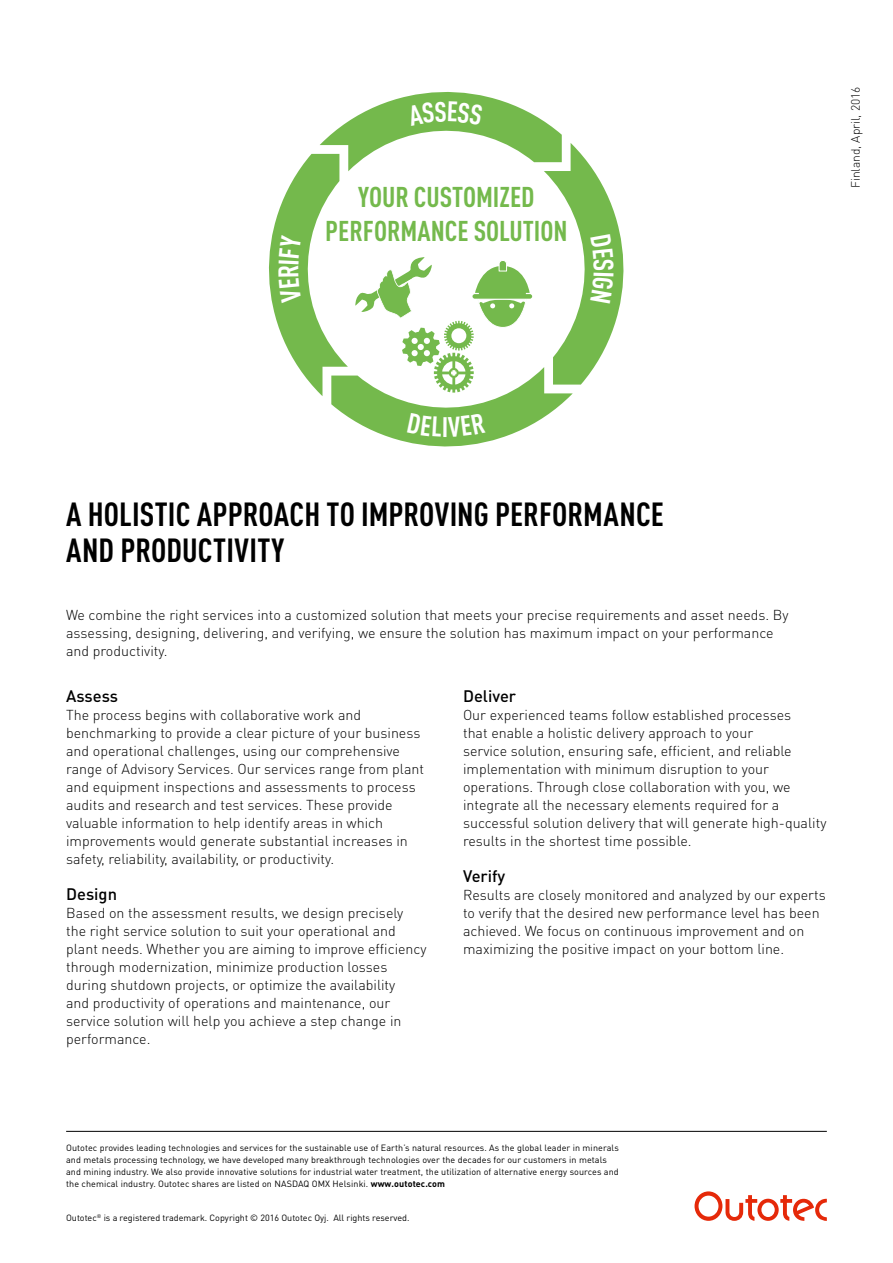
<style>
.page{position:relative;width:893px;height:1263px;background:#fff}
.page>*{position:absolute;margin:0;border:0;box-sizing:border-box;transform-origin:0 0}
.t1{font:700 condensed 33px/36px "DIN Pro";letter-spacing:.005em;color:#000}
.t2{font:700 condensed 28.2px/33.9px "DIN Pro";color:#74b94c;text-align:center}
.t3{font:700 condensed 27.9px "DIN Pro";color:#fff}
.t4{font:500 16.5px "DIN Pro";color:#000}
.t5{font:300 14.25px/18px "DIN Pro";color:#000}
.t6{font:300 12px "DIN Pro";color:#000}
.t7{font:9px/12px "DIN Pro";letter-spacing:.01em;color:#000}
.s1{font-weight:700}
</style>
<div class="page">
<hr style="left:66px;top:1131px;width:761px;height:1px;background:#000">
<svg style="left:694px;top:1191px;width:133px;height:30px"></svg>
<svg style="left:269px;top:92px;width:355px;height:355px"></svg>
<h2 class="t2" style="left:325px;top:177px;width:244px">YOUR CUSTOMIZED<br>PERFORMANCE SOLUTION</h2>
<p class="t6" style="left:847px;top:188px;width:103px;rotate:-90deg">Finland, April, 2016</p>
<h3 class="t3" style="left:442px;top:406px;width:8px">I</h3>
<h1 class="t1" style="left:66px;top:493px;width:599px">A HOLISTIC APPROACH TO IMPROVING PERFORMANCE<br>AND PRODUCTIVITY</h1>
<p class="t5" style="left:66px;top:605px;width:724px">We combine the right services into a customized solution that meets your precise requirements and asset needs. By assessing, designing, delivering, and verifying, we ensure the solution has maximum impact on your performance and productivity.</p>
<p class="t4" style="left:66px;top:685px;width:53px">Assess</p>
<p class="t5" style="left:66px;top:705px;width:359px">The process begins with collaborative work and benchmarking to provide a clear picture of your business and operational challenges, using our comprehensive range of Advisory Services. Our services range from plant and equipment inspections and assessments to process audits and research and test services. These provide valuable information to help identify areas in which improvements would generate substantial increases in safety, reliability, availability, or productivity.</p>
<p class="t4" style="left:66px;top:883px;width:52px">Design</p>
<p class="t5" style="left:66px;top:903px;width:362px">Based on the assessment results, we design precisely the right service solution to suit your operational and plant needs. Whether you are aiming to improve efficiency through modernization, minimize production losses during shutdown projects, or optimize the availability<br>and productivity of operations and maintenance, our service solution will help you achieve a step change in performance.</p>
<p class="t4" style="left:463px;top:685px;width:55px">Deliver</p>
<p class="t5" style="left:463px;top:705px;width:365px">Our experienced teams follow established processes<br>that enable a holistic delivery approach to your<br>service solution, ensuring safe, efficient, and reliable implementation with minimum disruption to your operations. Through close collaboration with you, we integrate all the necessary elements required for a successful solution delivery that will generate high-quality results in the shortest time possible.</p>
<p class="t4" style="left:463px;top:865px;width:44px">Verify</p>
<p class="t5" style="left:463px;top:885px;width:364px">Results are closely monitored and analyzed by our experts to verify that the desired new performance level has been achieved. We focus on continuous improvement and on maximizing the positive impact on your bottom line.</p>
<p class="t7" style="left:66px;top:1141px;width:554px">Outotec provides leading technologies and services for the sustainable use of Earth’s natural resources. As the global leader in minerals and metals processing technology, we have developed many breakthrough technologies over the decades for our customers in metals and mining industry. We also provide innovative solutions for industrial water treatment, the utilization of alternative energy sources and the chemical industry. Outotec shares are listed on NASDAQ OMX Helsinki. <span class="s1">www.outotec.com</span></p>
<p class="t7" style="left:66px;top:1211px;width:345px">Outotec<sup>®</sup> is a registered trademark. Copyright © 2016 Outotec Oyj. All rights reserved.</p>
</div>
